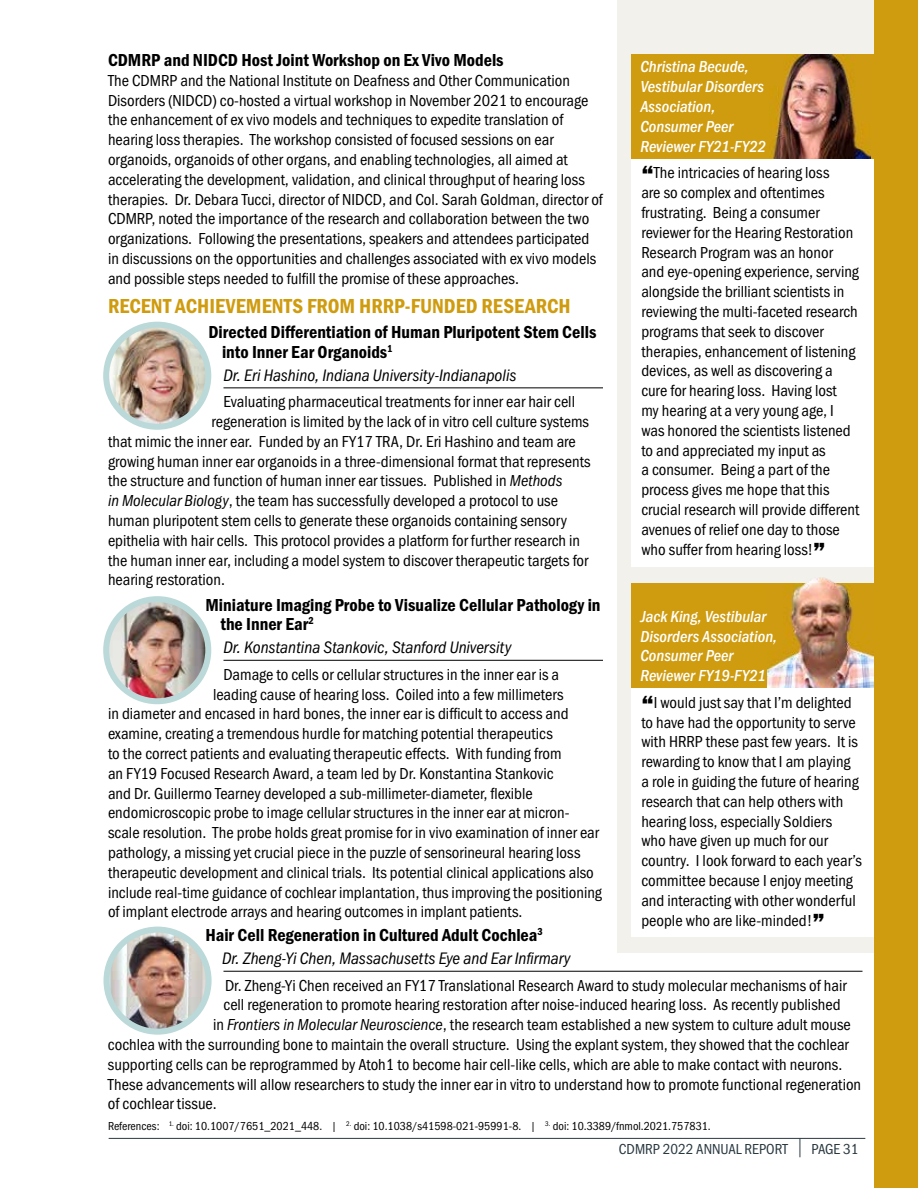
<style>
.page{position:relative;width:918px;height:1188px;background:#fff}
.page>*{position:absolute;margin:0;border:0;box-sizing:border-box;transform-origin:0 0}
.t1{font:21px "Franklin Gothic URW Con Dem";color:#cf9b0f}
.t2{font:18px/19.5px "Franklin Gothic URW Con Dem";color:#000}
.t3{font:17.25px "Franklin Gothic URW Con Boo Ita";color:#000}
.t4{font:16.5px/19.8px "Franklin Gothic URW Con Boo";color:#000}
.t5{font:16.5px/19.8px "Franklin Gothic URW Con Med Ita";color:#fff}
.t6{font:15px "Franklin Gothic URW Con Boo";color:#2a3940}
.t7{font:12px "Franklin Gothic URW Con Boo";color:#000}
.s1{font-family:"Franklin Gothic URW Con Boo Ita"}
.s2{font-family:"Franklin Gothic";font-weight:800;font-size:27px}
.s3{font-family:"Garamond";font-size:21px}
</style>
<div class="page">
<div style="left:618px;top:0;width:300px;height:952px;background:#f2f1ec"></div>
<hr style="left:109px;top:1138px;width:756px;height:1px;background:#2a3940">
<div style="left:874px;top:0;width:44px;height:1188px;background:#cf9b0f"></div>
<hr style="left:224px;top:387px;width:379px;height:1px;background:#000">
<hr style="left:224px;top:660px;width:379px;height:1px;background:#000">
<div style="left:631px;top:149px;width:243px;height:418px;background:#fff"></div>
<div style="left:631px;top:54px;width:287px;height:104px;background:#cf9b0f"></div>
<img style="left:772px;top:54px;width:98px;height:104px">
<div style="left:631px;top:679px;width:243px;height:257px;background:#fff"></div>
<div style="left:631px;top:583px;width:287px;height:105px;background:#cf9b0f"></div>
<img style="left:768px;top:577px;width:106px;height:111px">
<img style="left:106px;top:599px;width:102px;height:102px;border-radius:51px">
<div style="left:103px;top:596px;width:108px;height:108px;border:6px solid #bbd9d9;border-radius:50%"></div>
<img style="left:106px;top:325px;width:102px;height:102px;border-radius:51px">
<div style="left:103px;top:322px;width:108px;height:108px;border:6px solid #bbd9d9;border-radius:50%"></div>
<img style="left:106px;top:930px;width:103px;height:102px;border-radius:51px">
<div style="left:104px;top:927px;width:108px;height:108px;border:6px solid #bbd9d9;border-radius:50%"></div>
<hr style="left:224px;top:971px;width:638px;height:1px;background:#000">
<p class="t2" style="left:108px;top:49px;width:397px">CDMRP and NIDCD Host Joint Workshop on Ex Vivo Models</p>
<p class="t4" style="left:108px;top:70px;width:496px">The CDMRP and the National Institute on Deafness and Other Communication Disorders (NIDCD) co-hosted a virtual workshop in November 2021 to encourage the enhancement of ex vivo models and techniques to expedite translation of hearing loss therapies. The workshop consisted of focused sessions on ear organoids, organoids of other organs, and enabling technologies, all aimed at accelerating the development, validation, and clinical throughput of hearing loss therapies. Dr. Debara Tucci, director of NIDCD, and Col. Sarah Goldman, director of CDMRP, noted the importance of the research and collaboration between the two organizations. Following the presentations, speakers and attendees participated in discussions on the opportunities and challenges associated with ex vivo models and possible steps needed to fulfill the promise of these approaches.</p>
<p class="t1" style="left:108px;top:292px;width:464px">RECENT ACHIEVEMENTS FROM HRRP-FUNDED RESEARCH</p>
<p class="t2" style="left:222px;top:322px;width:376px;text-indent:-14px">Directed Differentiation of Human Pluripotent Stem Cells into Inner Ear Organoids<sup>1</sup></p>
<p class="t3" style="left:224px;top:366px;width:295px">Dr. Eri Hashino, Indiana University-Indianapolis</p>
<p class="t4" style="left:224px;top:392px;width:353px">Evaluating pharmaceutical treatments for inner ear hair cell</p>
<p class="t4" style="left:212px;top:411px;width:379px">regeneration is limited by the lack of in vitro cell culture systems</p>
<p class="t4" style="left:108px;top:431px;width:469px">that mimic the inner ear. Funded by an FY17 TRA, Dr. Eri Hashino and team are</p>
<p class="t4" style="left:108px;top:451px;width:484px">growing human inner ear organoids in a three-dimensional format that represents</p>
<p class="t4" style="left:108px;top:471px;width:456px">the structure and function of human inner ear tissues. Published in <span class="s1">Methods</span></p>
<p class="t4" style="left:108px;top:491px;width:452px"><span class="s1">in Molecular Biology</span>, the team has successfully developed a protocol to use</p>
<p class="t4" style="left:108px;top:510px;width:460px">human pluripotent stem cells to generate these organoids containing sensory</p>
<p class="t4" style="left:108px;top:530px;width:474px">epithelia with hair cells. This protocol provides a platform for further research in</p>
<p class="t4" style="left:108px;top:550px;width:482px">the human inner ear, including a model system to discover therapeutic targets for</p>
<p class="t4" style="left:108px;top:570px;width:119px">hearing restoration.</p>
<p class="t2" style="left:220px;top:594px;width:382px;text-indent:-15px">Miniature Imaging Probe to Visualize Cellular Pathology in the Inner Ear<sup>2</sup></p>
<p class="t3" style="left:224px;top:638px;width:289px">Dr. Konstantina Stankovic, Stanford University</p>
<p class="t4" style="left:224px;top:664px;width:337px">Damage to cells or cellular structures in the inner ear is a</p>
<p class="t4" style="left:213px;top:684px;width:352px">leading cause of hearing loss. Coiled into a few millimeters</p>
<p class="t4" style="left:108px;top:704px;width:462px">in diameter and encased in hard bones, the inner ear is difficult to access and</p>
<p class="t4" style="left:108px;top:723px;width:446px">examine, creating a tremendous hurdle for matching potential therapeutics</p>
<p class="t4" style="left:108px;top:743px;width:455px">to the correct patients and evaluating therapeutic effects. With funding from</p>
<p class="t4" style="left:108px;top:763px;width:447px">an FY19 Focused Research Award, a team led by Dr. Konstantina Stankovic</p>
<p class="t4" style="left:108px;top:783px;width:426px">and Dr. Guillermo Tearney developed a sub-millimeter-diameter, flexible</p>
<p class="t4" style="left:108px;top:803px;width:463px">endomicroscopic probe to image cellular structures in the inner ear at micron-</p>
<p class="t4" style="left:108px;top:822px;width:493px">scale resolution. The probe holds great promise for in vivo examination of inner ear</p>
<p class="t4" style="left:108px;top:842px;width:474px">pathology, a missing yet crucial piece in the puzzle of sensorineural hearing loss</p>
<p class="t4" style="left:108px;top:862px;width:487px">therapeutic development and clinical trials. Its potential clinical applications also</p>
<p class="t4" style="left:108px;top:882px;width:495px">include real-time guidance of cochlear implantation, thus improving the positioning</p>
<p class="t4" style="left:108px;top:902px;width:416px">of implant electrode arrays and hearing outcomes in implant patients.</p>
<p class="t5" style="left:640px;top:56px;width:127px">Christina Becude,<br>Vestibular Disorders<br>Association,<br>Consumer Peer<br>Reviewer FY21-FY22</p>
<p class="t4" style="left:641px;top:163px;width:219px"><span class="s2">“</span>The intricacies of hearing loss<br>are so complex and oftentimes frustrating. Being a consumer reviewer for the Hearing Restoration Research Program was an honor and eye-opening experience, serving alongside the brilliant scientists in reviewing the multi-faceted research programs that seek to discover therapies, enhancement of listening devices, as well as discovering a cure for hearing loss. Having lost<br>my hearing at a very young age, I was honored the scientists listened to and appreciated my input as<br>a consumer. Being a part of the process gives me hope that this crucial research will provide different avenues of relief one day to those who suffer from hearing loss!<span class="s2">”</span></p>
<p class="t5" style="left:640px;top:605px;width:138px">Jack King, Vestibular<br>Disorders Association,<br>Consumer Peer<br>Reviewer FY19-FY21</p>
<p class="t4" style="left:641px;top:692px;width:222px"><span class="s2">“</span>I would just say that I’m delighted to have had the opportunity to serve with HRRP these past few years. It is rewarding to know that I am playing a role in guiding the future of hearing research that can help others with hearing loss, especially Soldiers<br>who have given up much for our country. I look forward to each year’s committee because I enjoy meeting and interacting with other wonderful people who are like-minded!<span class="s2">”</span></p>
<p class="t2" style="left:206px;top:925px;width:339px">Hair Cell Regeneration in Cultured Adult Cochlea<sup>3</sup></p>
<p class="t3" style="left:222px;top:949px;width:350px">Dr. Zheng-Yi Chen, Massachusetts Eye and Ear Infirmary</p>
<p class="t4" style="left:225px;top:975px;width:623px">Dr. Zheng-Yi Chen received an FY17 Translational Research Award to study molecular mechanisms of hair</p>
<p class="t4" style="left:223px;top:995px;width:619px">cell regeneration to promote hearing restoration after noise-induced hearing loss. As recently published</p>
<p class="t4" style="left:213px;top:1015px;width:639px">in <span class="s1">Frontiers in Molecular Neuroscience</span>, the research team established a new system to culture adult mouse</p>
<p class="t4" style="left:108px;top:1034px;width:742px">cochlea with the surrounding bone to maintain the overall structure. Using the explant system, they showed that the cochlear</p>
<p class="t4" style="left:108px;top:1054px;width:736px">supporting cells can be reprogrammed by Atoh1 to become hair cell-like cells, which are able to make contact with neurons.</p>
<p class="t4" style="left:108px;top:1074px;width:755px">These advancements will allow researchers to study the inner ear in vitro to understand how to promote functional regeneration</p>
<p class="t4" style="left:108px;top:1094px;width:110px">of cochlear tissue.</p>
<p class="t7" style="left:108px;top:1118px;width:604px">References: <sup>1.</sup> doi: 10.1007/7651_2021_448. | <sup>2.</sup> doi: 10.1038/s41598-021-95991-8. | <sup>3.</sup> doi: 10.3389/fnmol.2021.757831.</p>
<p class="t6" style="left:619px;top:1140px;width:241px">CDMRP 2022 ANNUAL REPORT <span class="s3">|</span> PAGE 31</p>
</div>
